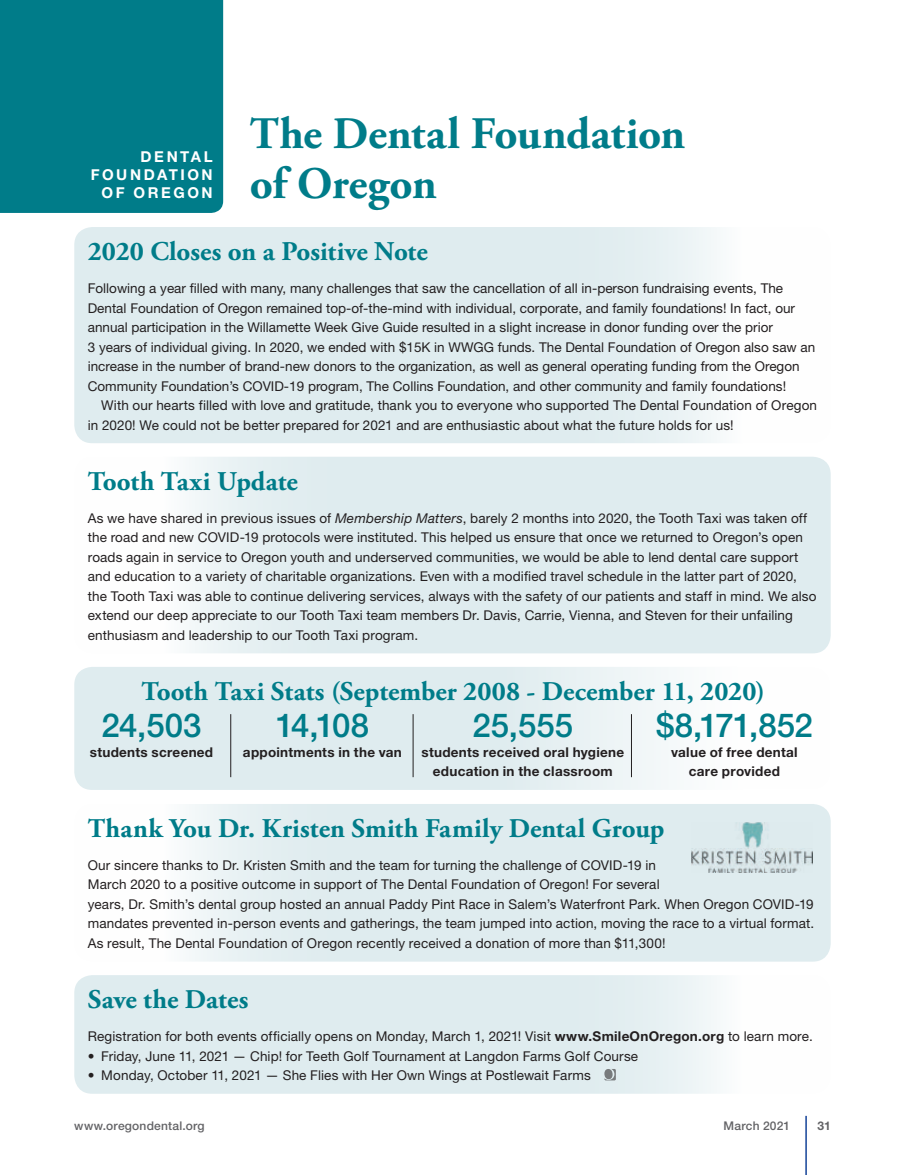
<style>
.page{position:relative;width:905px;height:1175px;background:#fff}
.page>*{position:absolute;margin:0;border:0;box-sizing:border-box;transform-origin:0 0}
.t1{font:700 45px/49.5px "Adobe Garamond Pro";letter-spacing:-.01em;color:#007c89}
.t2{font:500 33px "Helvetica Neue LT Std";letter-spacing:-.01em;color:#007c89}
.t3{font:700 27px "Adobe Garamond Pro";color:#007c89}
.t4{font:700 15px/18px "Helvetica Neue LT Std";letter-spacing:.17em;color:#fff;text-align:right}
.t5{font:13.5px/19.5px "Helvetica Neue LT Std";letter-spacing:.005em;color:#231f20}
.t6{font:700 13.5px/19.5px "Helvetica Neue LT Std";letter-spacing:.02em;color:#231f20;text-align:center}
.t7{font:500 12px "Helvetica Neue LT Std";letter-spacing:.02em;color:#636366}
.t8{font:700 12px "Helvetica Neue LT Std";color:#636366}
.s1{font-style:italic}
.s2{font-weight:700}
</style>
<div class="page">
<div style="left:0;top:0;width:223px;height:213px;background:#007c89"></div>
<div style="left:74px;top:227px;width:756px;height:216px;background:linear-gradient(to right,#d7e7eb,#f3f7f9);border-radius:18px"></div>
<div style="left:74px;top:457px;width:756px;height:196px;background:linear-gradient(to right,#f3f8f9,#d7e7eb);border-radius:18px"></div>
<div style="left:74px;top:975px;width:756px;height:118px;background:linear-gradient(to right,#d7e7eb,#f3f7f9);border-radius:18px"></div>
<svg style="left:604px;top:1068px;width:12px;height:12px"></svg>
<div style="left:604px;top:1069px;width:8px;height:10px;background:#787b7d;border-radius:50%"></div>
<div style="left:74px;top:804px;width:756px;height:157px;background:linear-gradient(to right,#f3f8f9,#d7e7eb);border-radius:18px"></div>
<div style="left:685px;top:819px;width:133px;height:57px;background:linear-gradient(to right,#deebee,#e0edf0);border-radius:13px"></div>
<img style="left:692px;top:822px;width:120px;height:50px">
<div style="left:74px;top:667px;width:756px;height:123px;background:linear-gradient(to right,#d6e7ea,#f9fbfc);border-radius:18px"></div>
<hr style="left:631px;top:714px;width:1px;height:63px;background:#231f20">
<hr style="left:412px;top:714px;width:1px;height:63px;background:#231f20">
<hr style="left:230px;top:714px;width:1px;height:63px;background:#231f20">
<hr style="left:805px;top:1115px;width:1px;height:59px;background:#154398">
<h1 class="t1" style="left:250px;top:110px;width:437px">The Dental Foundation of Oregon</h1>
<h3 class="t3" style="left:88px;top:236px;width:341px">2020 Closes on a Positive Note</h3>
<p class="t5" style="left:88px;top:278px;width:729px">Following a year filled with many, many challenges that saw the cancellation of all in-person fundraising events, The Dental Foundation of Oregon remained top-of-the-mind with individual, corporate, and family foundations! In fact, our annual participation in the Willamette Week Give Guide resulted in a slight increase in donor funding over the prior<br>3 years of individual giving. In 2020, we ended with $15K in WWGG funds. The Dental Foundation of Oregon also saw an increase in the number of brand-new donors to the organization, as well as general operating funding from the Oregon Community Foundation’s COVID-19 program, The Collins Foundation, and other community and family foundations!</p>
<p class="t5" style="left:88px;top:395px;width:730px;text-indent:14px">With our hearts filled with love and gratitude, thank you to everyone who supported The Dental Foundation of Oregon in 2020! We could not be better prepared for 2021 and are enthusiastic about what the future holds for us!</p>
<h3 class="t3" style="left:88px;top:465px;width:212px">Tooth Taxi Update</h3>
<p class="t5" style="left:88px;top:508px;width:730px">As we have shared in previous issues of <span class="s1">Membership Matters</span>, barely 2 months into 2020, the Tooth Taxi was taken off the road and new COVID-19 protocols were instituted. This helped us ensure that once we returned to Oregon’s open roads again in service to Oregon youth and underserved communities, we would be able to lend dental care support and education to a variety of charitable organizations. Even with a modified travel schedule in the latter part of 2020, the Tooth Taxi was able to continue delivering services, always with the safety of our patients and staff in mind. We also extend our deep appreciate to our Tooth Taxi team members Dr. Davis, Carrie, Vienna, and Steven for their unfailing enthusiasm and leadership to our Tooth Taxi program.</p>
<p class="t4" style="left:91px;top:147px;width:123px">DENTAL<br>FOUNDATION<br>OF OREGON</p>
<h3 class="t3" style="left:142px;top:675px;width:624px">Tooth Taxi Stats (September 2008 - December 11, 2020)</h3>
<h2 class="t2" style="left:101px;top:706px;width:102px">24,503</h2>
<p class="t6" style="left:90px;top:742px;width:125px">students screened</p>
<h2 class="t2" style="left:656px;top:706px;width:158px">$8,171,852</h2>
<p class="t6" style="left:671px;top:742px;width:128px">value of free dental care provided</p>
<h2 class="t2" style="left:276px;top:706px;width:95px">14,108</h2>
<p class="t6" style="left:243px;top:742px;width:160px">appointments in the van</p>
<h2 class="t2" style="left:472px;top:706px;width:102px">25,555</h2>
<p class="t6" style="left:421px;top:742px;width:204px">students received oral hygiene education in the classroom</p>
<h3 class="t3" style="left:88px;top:812px;width:578px">Thank You Dr. Kristen Smith Family Dental Group</h3>
<p class="t5" style="left:88px;top:854px;width:728px">Our sincere thanks to Dr. Kristen Smith and the team for turning the challenge of COVID-19 in<br>March 2020 to a positive outcome in support of The Dental Foundation of Oregon! For several<br>years, Dr. Smith’s dental group hosted an annual Paddy Pint Race in Salem’s Waterfront Park. When Oregon COVID-19 mandates prevented in-person events and gatherings, the team jumped into action, moving the race to a virtual format.<br>As result, The Dental Foundation of Oregon recently received a donation of more than $11,300!</p>
<h3 class="t3" style="left:88px;top:984px;width:162px">Save the Dates</h3>
<p class="t5" style="left:88px;top:1026px;width:726px">Registration for both events officially opens on Monday, March 1, 2021! Visit <span class="s2">www.SmileOnOregon.org</span> to learn more.</p>
<p class="t5" style="left:88px;top:1046px;width:552px">• Friday, June 11, 2021 — Chip! for Teeth Golf Tournament at Langdon Farms Golf Course</p>
<p class="t5" style="left:88px;top:1065px;width:504px">• Monday, October 11, 2021 — She Flies with Her Own Wings at Postlewait Farms</p>
<p class="t7" style="left:74px;top:1118px;width:132px">www.oregondental.org</p>
<p class="t7" style="left:723px;top:1118px;width:68px">March 2021</p>
<p class="t8" style="left:817px;top:1117px;width:15px">31</p>
</div>
